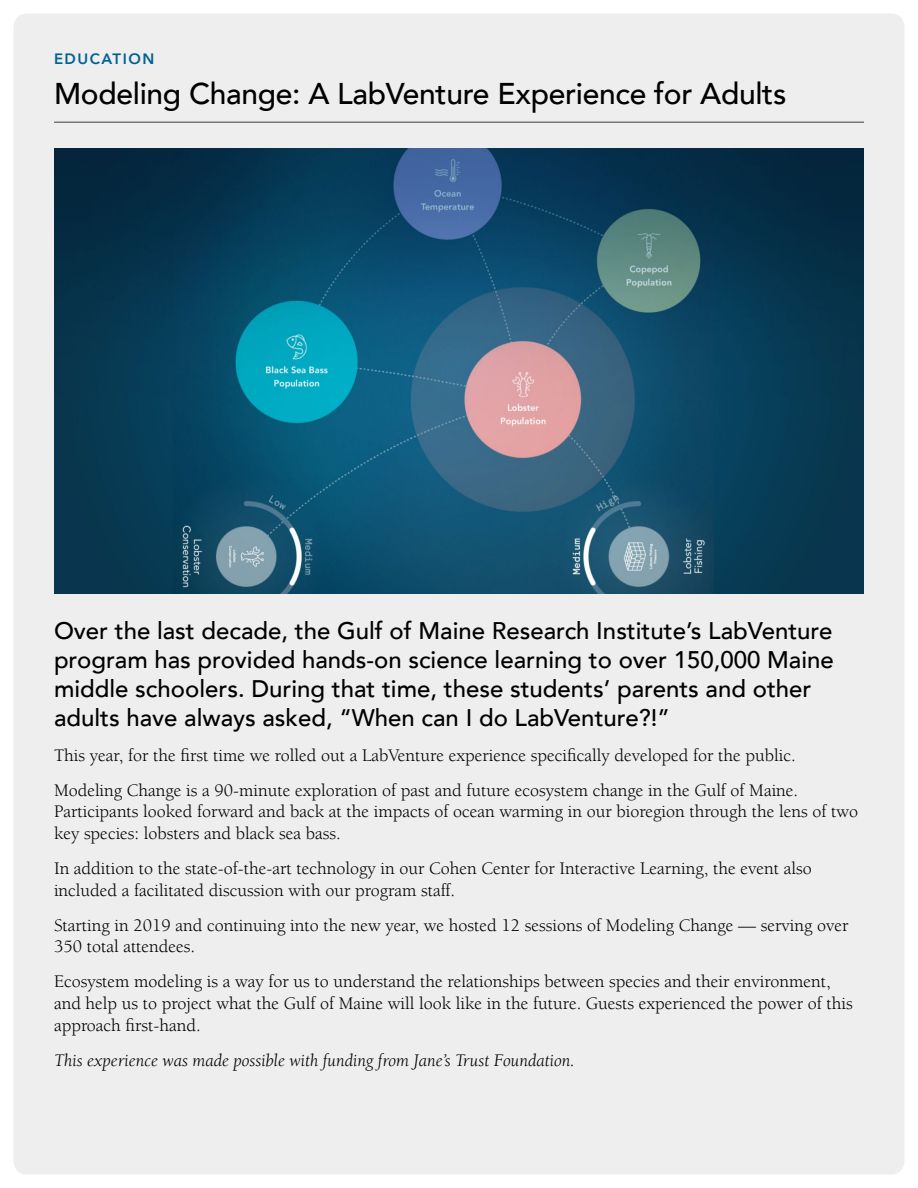
<style>
.page{position:relative;width:918px;height:1188px;background:#fff}
.page>*{position:absolute;margin:0;border:0;box-sizing:border-box;transform-origin:0 0}
.t1{font:500 30px "Avenir LT";letter-spacing:-.01em;color:#000}
.t2{font:500 24px/28.8px "Avenir LT";color:#000}
.t3{font:18px/21.6px "Berkeley LT";color:#000}
.t4{font:italic 18px "Berkeley LT";color:#000}
.t5{font:800 15px "Avenir LT";letter-spacing:.1em;color:#006293}
</style>
<div class="page">
<div style="left:14px;top:14px;width:890px;height:1160px;background:#eee"></div>
<hr style="left:54px;top:122px;width:810px;height:1px;background:#000">
<img style="left:54px;top:148px;width:810px;height:446px">
<p class="t5" style="left:54px;top:50px;width:102px">EDUCATION</p>
<h1 class="t1" style="left:54px;top:76px;width:734px">Modeling Change: A LabVenture Experience for Adults</h1>
<p class="t2" style="left:54px;top:617px;width:781px">Over the last decade, the Gulf of Maine Research Institute’s LabVenture program has provided hands-on science learning to over 150,000 Maine middle schoolers. During that time, these students’ parents and other adults have always asked, “When can I do LabVenture?!”</p>
<p class="t3" style="left:54px;top:738px;width:746px;line-height:35.1px">This year, for the first time we rolled out a LabVenture experience specifically developed for the public.<br>Modeling Change is a 90-minute exploration of past and future ecosystem change in the Gulf of Maine.</p>
<p class="t3" style="left:54px;top:801px;width:806px">Participants looked forward and back at the impacts of ocean warming in our bioregion through the lens of two key species: lobsters and black sea bass.</p>
<p class="t3" style="left:54px;top:858px;width:759px">In addition to the state-of-the-art technology in our Cohen Center for Interactive Learning, the event also included a facilitated discussion with our program staff.</p>
<p class="t3" style="left:54px;top:915px;width:796px">Starting in 2019 and continuing into the new year, we hosted 12 sessions of Modeling Change — serving over<br>350 total attendees.</p>
<p class="t3" style="left:54px;top:971px;width:800px">Ecosystem modeling is a way for us to understand the relationships between species and their environment, and help us to project what the Gulf of Maine will look like in the future. Guests experienced the power of this approach first-hand.</p>
<p class="t4" style="left:54px;top:1051px;width:522px">This experience was made possible with funding from Jane’s Trust Foundation.</p>
</div>
